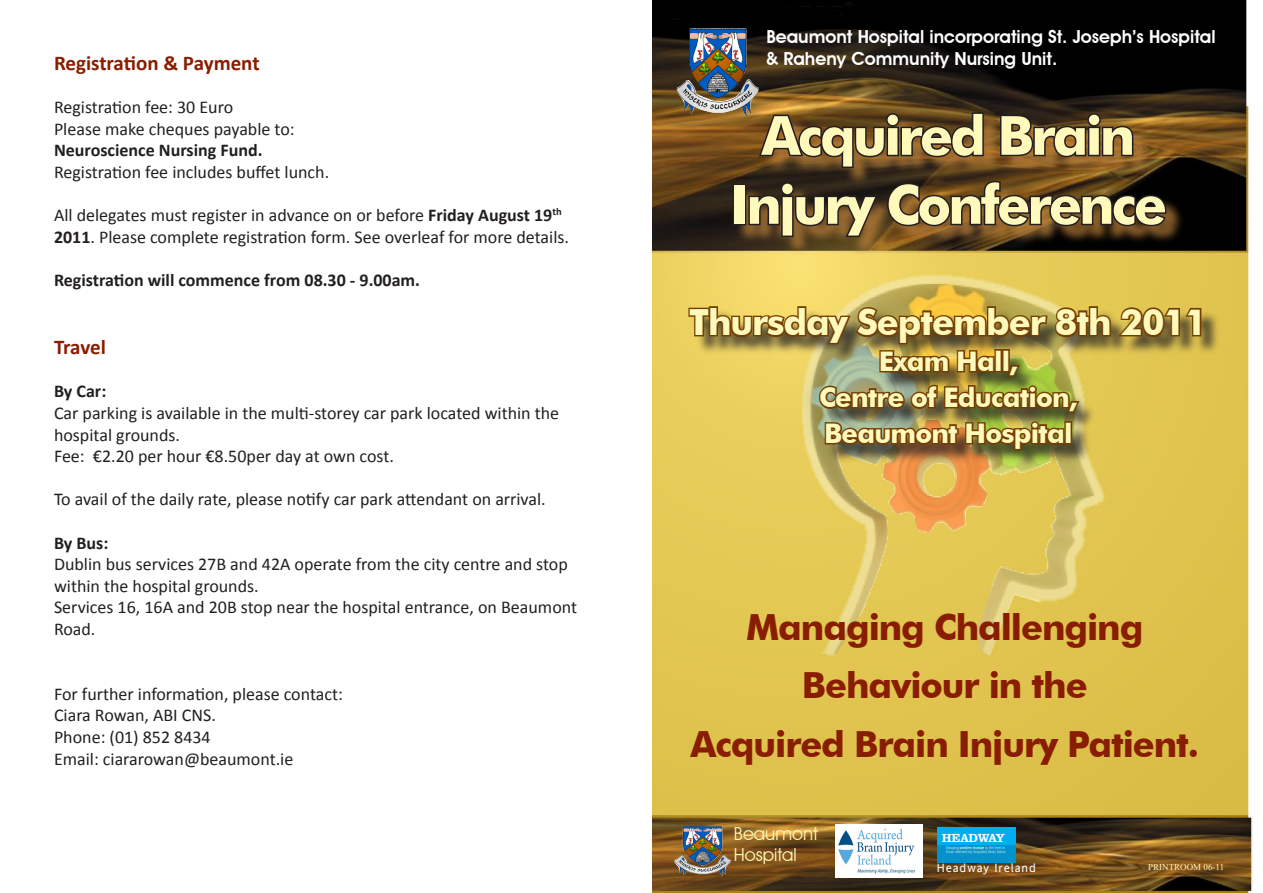
<style>
.page{position:relative;width:1263px;height:893px;background:#fff}
.page>*{position:absolute;margin:0;border:0;box-sizing:border-box;transform-origin:0 0}
.t1{font:700 54px "Futura BT";letter-spacing:-.05em;color:#fff9bc}
.t2{font:700 36px/58.5px "Futura BT";letter-spacing:-.03em;color:#891d02;text-align:center}
.t3{font:700 36px "Futura BT";letter-spacing:-.03em;color:#fff9bc}
.t4{font:700 27px "Futura BT";letter-spacing:-.03em;color:#fff9bc}
.t5{font:700 21px "Calibri";letter-spacing:-.01em;color:#891d02}
.t6{font:18px/21.6px "Calibri";color:#231f20}
.t7{font:700 18px "Calibri";color:#231f20}
.t8{font:600 18px/21.6px "Avant Garde IT Cby BT";color:#fff}
.t9{font:18px "Avant Garde IT Cby BT";color:#fff9bc}
.t10{font:12px "Andale Sans UI";letter-spacing:.08em;color:#fff}
.t11{font:800 12px "Clarendon BT";letter-spacing:-.04em;color:#fff}
.t12{font:9px "Times New Roman";color:#fff9bc}
.s1{font-weight:700}
</style>
<div class="page">
<img style="left:653px;top:0;width:599px;height:893px">
<div style="left:733px;top:113px;width:454px;height:145px;background:#bc813a;opacity:.75"></div>
<svg style="left:757px;top:110px;width:228px;height:60px;background:#614521"></svg>
<svg style="left:998px;top:111px;width:137px;height:48px;background:#5f4423"></svg>
<div style="left:732px;top:184px;width:14px;height:41px;border:3px solid #231f20"></div>
<svg style="left:747px;top:179px;width:421px;height:60px;background:#513a1f"></svg>
<div style="left:689px;top:307px;width:533px;height:163px;background:#231f20;opacity:.75"></div>
<img style="left:687px;top:305px;width:516px;height:147px">
<div style="left:1064px;top:421px;width:8px;height:23px;border:3px solid #753e00"></div>
<img style="left:674px;top:826px;width:57px;height:50px">
<div style="left:835px;top:825px;width:87px;height:53px;background:#fff"></div>
<img style="left:838px;top:828px;width:77px;height:45px">
<div style="left:937px;top:827px;width:78px;height:34px;background:#00aeef"></div>
<img style="left:937px;top:845px;width:78px;height:17px">
<img style="left:677px;top:28px;width:82px;height:88px">
<p class="t5" style="left:54px;top:50px;width:207px">Registration &amp; Payment</p>
<p class="t6" style="left:54px;top:95px;width:181px">Registration fee: 30 Euro</p>
<p class="t6" style="left:54px;top:117px;width:242px">Please make cheques payable to:</p>
<p class="t7" style="left:54px;top:139px;width:210px">Neuroscience Nursing Fund.</p>
<p class="t6" style="left:54px;top:160px;width:277px">Registration fee includes buffet lunch.</p>
<p class="t6" style="left:54px;top:203px;width:517px">All delegates must register in advance on or before <span class="s1">Friday August 19</span><sup>th<br></sup><span class="s1">2011</span>. Please complete registration form. See overleaf for more details.</p>
<p class="t7" style="left:54px;top:269px;width:368px">Registration will commence from 08.30 - 9.00am.</p>
<p class="t5" style="left:54px;top:334px;width:53px">Travel</p>
<p class="t7" style="left:54px;top:380px;width:54px">By Car:</p>
<p class="t6" style="left:54px;top:401px;width:507px">Car parking is available in the multi-storey car park located within the hospital grounds.</p>
<p class="t6" style="left:54px;top:445px;width:341px">Fee: €2.20 per hour €8.50per day at own cost.</p>
<p class="t6" style="left:54px;top:488px;width:493px">To avail of the daily rate, please notify car park attendant on arrival.</p>
<p class="t7" style="left:54px;top:531px;width:56px">By Bus:</p>
<p class="t6" style="left:54px;top:553px;width:515px">Dublin bus services 27B and 42A operate from the city centre and stop within the hospital grounds.</p>
<p class="t6" style="left:54px;top:596px;width:525px">Services 16, 16A and 20B stop near the hospital entrance, on Beaumont<br>Road.</p>
<p class="t6" style="left:54px;top:682px;width:290px">For further information, please contact:</p>
<p class="t6" style="left:54px;top:704px;width:163px">Ciara Rowan, ABI CNS.</p>
<p class="t6" style="left:54px;top:725px;width:158px">Phone: (01) 852 8434</p>
<p class="t6" style="left:54px;top:747px;width:241px">Email: ciararowan@beaumont.ie</p>
<p class="t8" style="left:766px;top:26px;width:451px">Beaumont Hospital incorporating St. Joseph’s Hospital &amp; Raheny Community Nursing Unit.</p>
<p class="t1" style="left:761px;top:103px;width:375px">Acquired Brain</p>
<p class="t1" style="left:730px;top:172px;width:439px">Injury Conference</p>
<p class="t3" style="left:689px;top:300px;width:520px">Thursday September 8th 2011</p>
<p class="t4" style="left:879px;top:345px;width:140px">Exam Hall,</p>
<p class="t4" style="left:819px;top:381px;width:260px">Centre of Education,</p>
<p class="t4" style="left:824px;top:417px;width:250px">Beaumont Hospital</p>
<p class="t2" style="left:746px;top:597px;width:399px">Managing Challenging<br>Behaviour in the</p>
<p class="t2" style="left:690px;top:714px;width:510px">Acquired Brain Injury Patient.</p>
<p class="t9" style="left:734px;top:823px;width:86px">Beaumont</p>
<p class="t9" style="left:734px;top:844px;width:65px">Hospital</p>
<p class="t11" style="left:942px;top:830px;width:64px">HEADWAY</p>
<p class="t10" style="left:937px;top:860px;width:101px">Headway Ireland</p>
<p class="t12" style="left:1148px;top:861px;width:77px">PRINTROOM 06-11</p>
</div>
